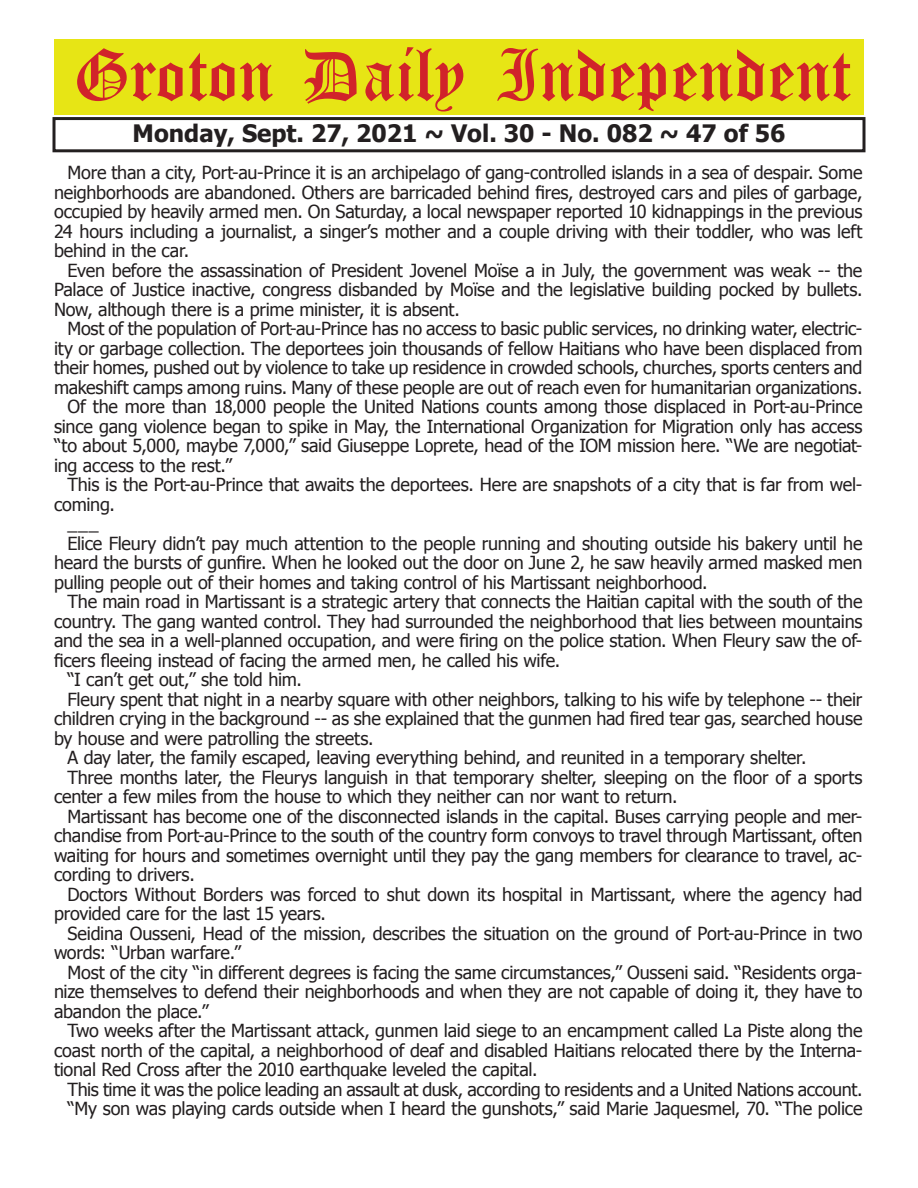
<style>
.page{position:relative;width:918px;height:1188px;background:#fff}
.page>*{position:absolute;margin:0;border:0;box-sizing:border-box;transform-origin:0 0}
.t1{font:54px "Old English Five";color:#d1232a}
.t2{font:700 24px "Tahoma";color:#231f20}
.t3{font:18px/19.5px "Tahoma";letter-spacing:-.015em;color:#231f20;text-align:justify}
</style>
<div class="page">
<div style="left:52px;top:117px;width:814px;height:35px;border:3px solid #231f20"></div>
<div style="left:54px;top:40px;width:810px;height:75px;background:#e7e515"></div>
<h1 class="t1" style="left:73px;top:50px;width:779px">Groton Daily Independent</h1>
<h2 class="t2" style="left:133px;top:116px;width:654px">Monday, Sept. 27, 2021 ~ Vol. 30 - No. 082 ~ 47 of 56</h2>
<p class="t3" style="left:54px;top:162px;width:810px;text-indent:14px">More than a city, Port-au-Prince it is an archipelago of gang-controlled islands in a sea of despair. Some neighborhoods are abandoned. Others are barricaded behind fires, destroyed cars and piles of garbage, occupied by heavily armed men. On Saturday, a local newspaper reported 10 kidnappings in the previous 24 hours including a journalist, a singer’s mother and a couple driving with their toddler, who was left behind in the car.</p>
<p class="t3" style="left:54px;top:260px;width:810px;text-indent:14px">Even before the assassination of President Jovenel Moïse a in July, the government was weak -- the Palace of Justice inactive, congress disbanded by Moïse and the legislative building pocked by bullets.<br>Now, although there is a prime minister, it is absent.</p>
<p class="t3" style="left:68px;top:318px;width:796px">Most of the population of Port-au-Prince has no access to basic public services, no drinking water, electric-</p>
<p class="t3" style="left:54px;top:338px;width:810px">ity or garbage collection. The deportees join thousands of fellow Haitians who have been displaced from</p>
<p class="t3" style="left:54px;top:357px;width:810px">their homes, pushed out by violence to take up residence in crowded schools, churches, sports centers and</p>
<p class="t3" style="left:54px;top:377px;width:810px">makeshift camps among ruins. Many of these people are out of reach even for humanitarian organizations.</p>
<p class="t3" style="left:68px;top:396px;width:797px">Of the more than 18,000 people the United Nations counts among those displaced in Port-au-Prince</p>
<p class="t3" style="left:54px;top:416px;width:810px">since gang violence began to spike in May, the International Organization for Migration only has access</p>
<p class="t3" style="left:54px;top:435px;width:810px">“to about 5,000, maybe 7,000,” said Giuseppe Loprete, head of the IOM mission here. “We are negotiat-</p>
<p class="t3" style="left:54px;top:455px;width:179px">ing access to the rest.”</p>
<p class="t3" style="left:68px;top:474px;width:796px">This is the Port-au-Prince that awaits the deportees. Here are snapshots of a city that is far from wel-</p>
<p class="t3" style="left:54px;top:494px;width:62px">coming.</p>
<p class="t3" style="left:68px;top:513px;width:33px">___</p>
<p class="t3" style="left:68px;top:533px;width:796px">Elice Fleury didn’t pay much attention to the people running and shouting outside his bakery until he</p>
<p class="t3" style="left:54px;top:552px;width:810px">heard the bursts of gunfire. When he looked out the door on June 2, he saw heavily armed masked men</p>
<p class="t3" style="left:54px;top:572px;width:655px">pulling people out of their homes and taking control of his Martissant neighborhood.</p>
<p class="t3" style="left:68px;top:591px;width:796px">The main road in Martissant is a strategic artery that connects the Haitian capital with the south of the</p>
<p class="t3" style="left:54px;top:611px;width:810px">country. The gang wanted control. They had surrounded the neighborhood that lies between mountains</p>
<p class="t3" style="left:54px;top:630px;width:810px">and the sea in a well-planned occupation, and were firing on the police station. When Fleury saw the of-</p>
<p class="t3" style="left:54px;top:650px;width:508px">ficers fleeing instead of facing the armed men, he called his wife.</p>
<p class="t3" style="left:68px;top:669px;width:236px">“I can’t get out,” she told him.</p>
<p class="t3" style="left:68px;top:689px;width:796px">Fleury spent that night in a nearby square with other neighbors, talking to his wife by telephone -- their</p>
<p class="t3" style="left:54px;top:708px;width:810px">children crying in the background -- as she explained that the gunmen had fired tear gas, searched house</p>
<p class="t3" style="left:54px;top:728px;width:321px">by house and were patrolling the streets.</p>
<p class="t3" style="left:68px;top:747px;width:740px">A day later, the family escaped, leaving everything behind, and reunited in a temporary shelter.</p>
<p class="t3" style="left:68px;top:766px;width:796px">Three months later, the Fleurys languish in that temporary shelter, sleeping on the floor of a sports</p>
<p class="t3" style="left:54px;top:786px;width:625px">center a few miles from the house to which they neither can nor want to return.</p>
<p class="t3" style="left:68px;top:805px;width:796px">Martissant has become one of the disconnected islands in the capital. Buses carrying people and mer-</p>
<p class="t3" style="left:54px;top:825px;width:810px">chandise from Port-au-Prince to the south of the country form convoys to travel through Martissant, often</p>
<p class="t3" style="left:54px;top:844px;width:810px">waiting for hours and sometimes overnight until they pay the gang members for clearance to travel, ac-</p>
<p class="t3" style="left:54px;top:864px;width:142px">cording to drivers.</p>
<p class="t3" style="left:68px;top:883px;width:797px">Doctors Without Borders was forced to shut down its hospital in Martissant, where the agency had</p>
<p class="t3" style="left:54px;top:903px;width:274px">provided care for the last 15 years.</p>
<p class="t3" style="left:68px;top:922px;width:797px">Seidina Ousseni, Head of the mission, describes the situation on the ground of Port-au-Prince in two</p>
<p class="t3" style="left:54px;top:942px;width:189px">words: “Urban warfare.”</p>
<p class="t3" style="left:68px;top:961px;width:796px">Most of the city “in different degrees is facing the same circumstances,” Ousseni said. “Residents orga-</p>
<p class="t3" style="left:54px;top:981px;width:810px">nize themselves to defend their neighborhoods and when they are not capable of doing it, they have to</p>
<p class="t3" style="left:54px;top:1000px;width:156px">abandon the place.”</p>
<p class="t3" style="left:68px;top:1020px;width:797px">Two weeks after the Martissant attack, gunmen laid siege to an encampment called La Piste along the</p>
<p class="t3" style="left:54px;top:1039px;width:810px">coast north of the capital, a neighborhood of deaf and disabled Haitians relocated there by the Interna-</p>
<p class="t3" style="left:54px;top:1059px;width:485px">tional Red Cross after the 2010 earthquake leveled the capital.</p>
<p class="t3" style="left:68px;top:1078px;width:796px">This time it was the police leading an assault at dusk, according to residents and a United Nations account.</p>
<p class="t3" style="left:68px;top:1098px;width:796px">“My son was playing cards outside when I heard the gunshots,” said Marie Jaquesmel, 70. “The police</p>
</div>
